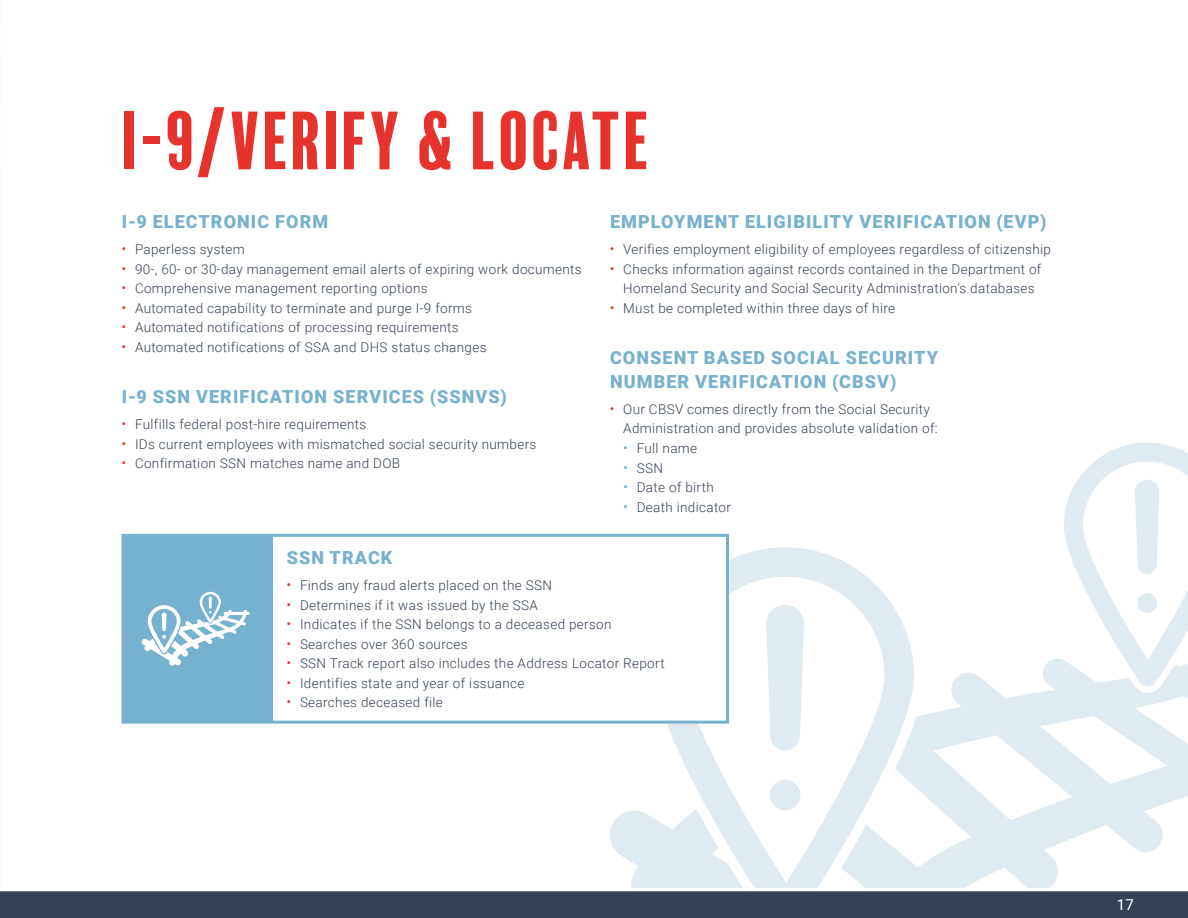
<style>
.page{position:relative;width:1188px;height:918px;background:#fff}
.page>*{position:absolute;margin:0;border:0;box-sizing:border-box;transform-origin:0 0}
.t1{font:75px "Balboa Plus Fill";letter-spacing:-.02em;color:#e7332d}
.t2{font:900 18px/24px "Roboto";letter-spacing:.06em;color:#76b1cf}
.t3{font:15px "Roboto";color:#fff}
.t4{font:300 13.5px/19.5px "Roboto";letter-spacing:.025em;color:#364156;text-align:center}
.s1{font-size:15px;color:#e7332d}
.s2{font-size:15px;color:#76b1cf}
</style>
<div class="page">
<svg style="left:1064px;top:443px;width:124px;height:140px"></svg>
<svg style="left:729px;top:547px;width:145px;height:36px;fill:#e0eaf1"></svg>
<svg style="left:610px;top:583px;width:578px;height:305px"></svg>
<div style="left:272px;top:535px;width:456px;height:187px;background:#fff"></div>
<div style="left:270px;top:534px;width:459px;height:190px;border:3px solid #76b1cf"></div>
<div style="left:124px;top:536px;width:144px;height:185px;background:#76b1cf"></div>
<svg style="left:141px;top:592px;width:109px;height:74px"></svg>
<div style="left:122px;top:534px;width:148px;height:190px;border:4px solid #76b1cf"></div>
<div style="left:0;top:891px;width:1188px;height:27px;background:#364156"></div>
<h1 class="t1" style="left:122px;top:99px;width:533px">I-9/VERIFY &amp; LOCATE</h1>
<h2 class="t2" style="left:122px;top:209px;width:208px">I-9 ELECTRONIC FORM</h2>
<p class="t4" style="left:122px;top:239px;width:125px"><span class="s1">•</span> Paperless system</p>
<p class="t4" style="left:122px;top:259px;width:462px"><span class="s1">•</span> 90-, 60- or 30-day management email alerts of expiring work documents</p>
<p class="t4" style="left:122px;top:278px;width:308px"><span class="s1">•</span> Comprehensive management reporting options</p>
<p class="t4" style="left:122px;top:298px;width:352px"><span class="s1">•</span> Automated capability to terminate and purge I-9 forms</p>
<p class="t4" style="left:122px;top:317px;width:339px"><span class="s1">•</span> Automated notifications of processing requirements</p>
<p class="t4" style="left:122px;top:337px;width:367px"><span class="s1">•</span> Automated notifications of SSA and DHS status changes</p>
<h2 class="t2" style="left:122px;top:384px;width:386px">I-9 SSN VERIFICATION SERVICES (SSNVS)</h2>
<p class="t4" style="left:122px;top:414px;width:246px"><span class="s1">•</span> Fulfills federal post-hire requirements</p>
<p class="t4" style="left:122px;top:433px;width:416px"><span class="s1">•</span> IDs current employees with mismatched social security numbers</p>
<p class="t4" style="left:122px;top:453px;width:280px"><span class="s1">•</span> Confirmation SSN matches name and DOB</p>
<h2 class="t2" style="left:610px;top:209px;width:438px">EMPLOYMENT ELIGIBILITY VERIFICATION (EVP)</h2>
<p class="t4" style="left:610px;top:239px;width:443px"><span class="s1">•</span> Verifies employment eligibility of employees regardless of citizenship</p>
<p class="t4" style="left:610px;top:259px;width:433px"><span class="s1">•</span> Checks information against records contained in the Department of<br>Homeland Security and Social Security Administration’s databases</p>
<p class="t4" style="left:610px;top:298px;width:287px"><span class="s1">•</span> Must be completed within three days of hire</p>
<h2 class="t2" style="left:610px;top:345px;width:330px">CONSENT BASED SOCIAL SECURITY<br>NUMBER VERIFICATION (CBSV)</h2>
<p class="t4" style="left:623px;top:399px;width:316px;text-align:left;text-indent:-14px"><span class="s1">•</span> Our CBSV comes directly from the Social Security<br>Administration and provides absolute validation of:</p>
<p class="t4" style="left:623px;top:438px;width:75px"><span class="s2">•</span> Full name</p>
<p class="t4" style="left:623px;top:457px;width:41px"><span class="s2">•</span> SSN</p>
<p class="t4" style="left:623px;top:477px;width:92px"><span class="s2">•</span> Date of birth</p>
<p class="t4" style="left:623px;top:496px;width:109px"><span class="s2">•</span> Death indicator</p>
<h2 class="t2" style="left:287px;top:545px;width:107px">SSN TRACK</h2>
<p class="t4" style="left:286px;top:575px;width:267px"><span class="s1">•</span> Finds any fraud alerts placed on the SSN</p>
<p class="t4" style="left:286px;top:595px;width:253px"><span class="s1">•</span> Determines if it was issued by the SSA</p>
<p class="t4" style="left:286px;top:614px;width:327px"><span class="s1">•</span> Indicates if the SSN belongs to a deceased person</p>
<p class="t4" style="left:286px;top:634px;width:183px"><span class="s1">•</span> Searches over 360 sources</p>
<p class="t4" style="left:286px;top:653px;width:380px"><span class="s1">•</span> SSN Track report also includes the Address Locator Report</p>
<p class="t4" style="left:286px;top:673px;width:239px"><span class="s1">•</span> Identifies state and year of issuance</p>
<p class="t4" style="left:286px;top:692px;width:158px"><span class="s1">•</span> Searches deceased file</p>
<p class="t3" style="left:1117px;top:894px;width:19px">17</p>
</div>
